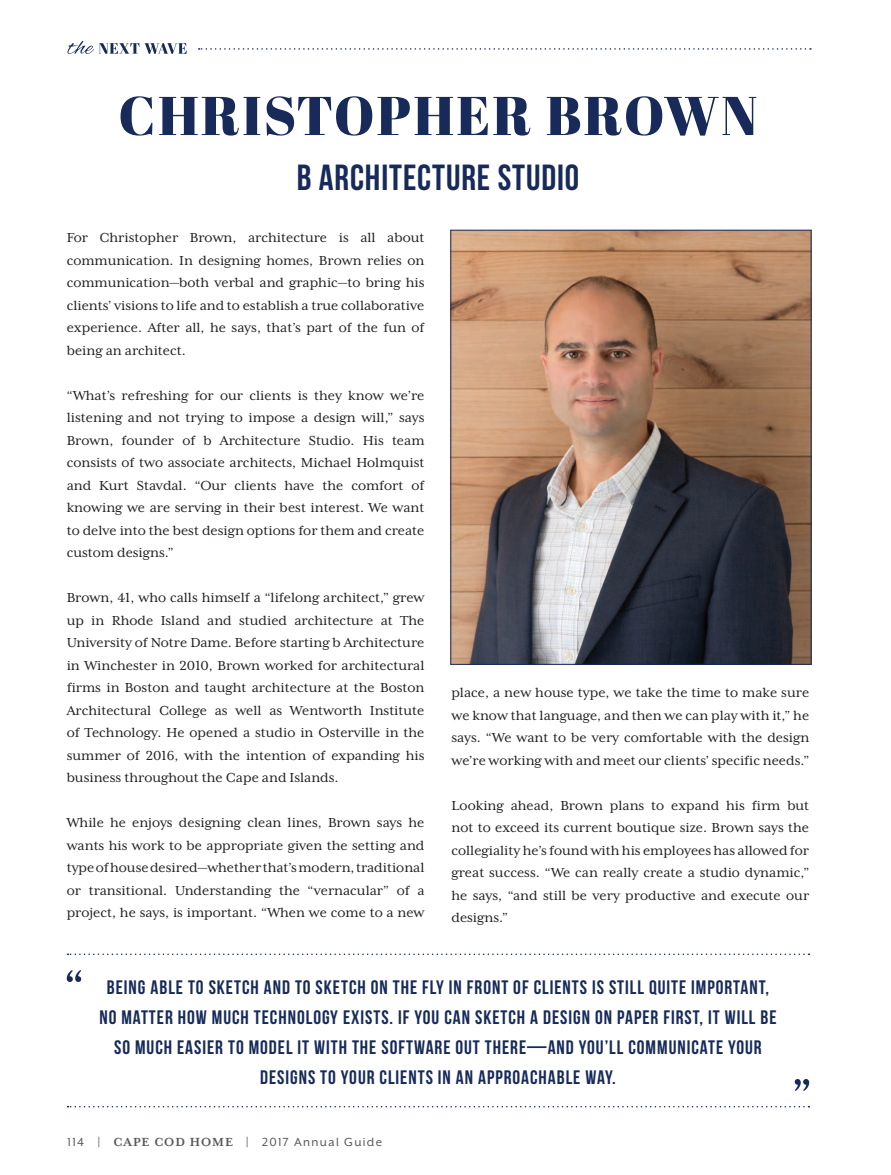
<style>
.page{position:relative;width:891px;height:1175px;background:#fff}
.page>*{position:absolute;margin:0;border:0;box-sizing:border-box;transform-origin:0 0}
.t1{font:54.45px "Abril Fatface";color:#172a59}
.t2{font:36.3px "Bebas Neue";letter-spacing:.025em;color:#172a59}
.t3{font:19.5px/30px "Bebas Neue";letter-spacing:.05em;color:#172a59;text-align:center}
.t4{font:15px/22.5px "Mrs Eaves XL Serif OT";color:#231f20;text-align:justify}
.t5{font:13.5px "Mr Eaves XL San R";letter-spacing:.1em;color:#57585a}
.s1{font-family:"Mrs Eaves XL Serif OT";font-weight:700}
</style>
<div class="page">
<svg style="left:68px;top:41px;width:119px;height:13px"></svg>
<svg style="left:199px;top:48px;width:612px;height:2px"></svg>
<svg style="left:67px;top:1106px;width:742px;height:1px"></svg>
<img style="left:452px;top:232px;width:358px;height:430px">
<div style="left:450px;top:230px;width:362px;height:434px;border:1px solid #172a59"></div>
<svg style="left:67px;top:953px;width:742px;height:2px"></svg>
<svg style="left:67px;top:970px;width:14px;height:12px"></svg>
<svg style="left:795px;top:1079px;width:14px;height:11px"></svg>
<h1 class="t1" style="left:118px;top:77px;width:641px">!"#$%&amp;'(")#*+#',-</h1>
<h2 class="t2" style="left:297px;top:157px;width:284px">B ARCHITECTURE STUDIO</h2>
<p class="t4" style="left:67px;top:226px;width:359px">For Christopher Brown, architecture is all about communication. In designing homes, Brown relies on communication—both verbal and graphic—to bring his clients’ visions to life and to establish a true collaborative experience. After all, he says, that’s part of the fun of being an architect.</p>
<p class="t4" style="left:67px;top:384px;width:359px">“What’s refreshing for our clients is they know we’re listening and not trying to impose a design will,” says Brown, founder of b Architecture Studio. His team consists of two associate architects, Michael Holmquist and Kurt Stavdal. “Our clients have the comfort of knowing we are serving in their best interest. We want to delve into the best design options for them and create custom designs.”</p>
<p class="t4" style="left:67px;top:586px;width:359px">Brown, 41, who calls himself a “lifelong architect,” grew up in Rhode Island and studied architecture at The University of Notre Dame. Before starting b Architecture in Winchester in 2010, Brown worked for architectural firms in Boston and taught architecture at the Boston Architectural College as well as Wentworth Institute of Technology. He opened a studio in Osterville in the summer of 2016, with the intention of expanding his business throughout the Cape and Islands.</p>
<p class="t4" style="left:67px;top:811px;width:359px">While he enjoys designing clean lines, Brown says he wants his work to be appropriate given the setting and type of house desired—whether that’s modern, traditional or transitional. Understanding the “vernacular” of a project, he says, is important. “When we come to a new</p>
<p class="t4" style="left:451px;top:681px;width:359px">place, a new house type, we take the time to make sure we know that language, and then we can play with it,” he says. “We want to be very comfortable with the design we’re working with and meet our clients’ specific needs.”</p>
<p class="t4" style="left:451px;top:793px;width:359px">Looking ahead, Brown plans to expand his firm but not to exceed its current boutique size. Brown says the collegiality he’s found with his employees has allowed for great success. “We can really create a studio dynamic,” he says, “and still be very productive and execute our designs.”</p>
<p class="t3" style="left:99px;top:972px;width:679px">BEING ABLE TO SKETCH AND TO SKETCH ON THE FLY IN FRONT OF CLIENTS IS STILL QUITE IMPORTANT, NO MATTER HOW MUCH TECHNOLOGY EXISTS. IF YOU CAN SKETCH A DESIGN ON PAPER FIRST, IT WILL BE SO MUCH EASIER TO MODEL IT WITH THE SOFTWARE OUT THERE—AND YOU’LL COMMUNICATE YOUR DESIGNS TO YOUR CLIENTS IN AN APPROACHABLE WAY.</p>
<p class="t5" style="left:68px;top:1134px;width:316px">114 | <span class="s1">CAPE COD HOME</span> | 2017 Annual Guide</p>
</div>
